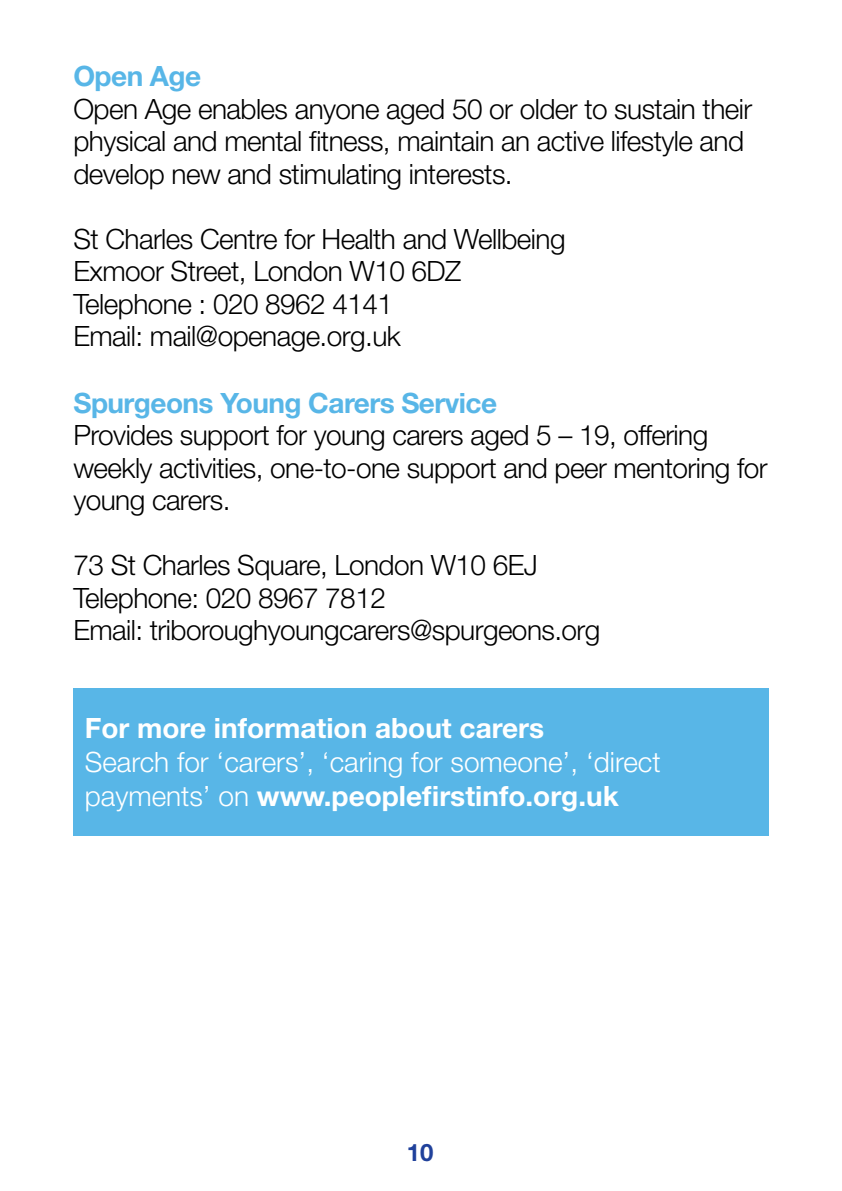
<style>
.page{position:relative;width:842px;height:1191px;background:#fff}
.page>*{position:absolute;margin:0;border:0;box-sizing:border-box;transform-origin:0 0}
.t1{font:300 28px/32.6px "Helvetica Neue LT Std";letter-spacing:-.02em;color:#000}
.t2{font:300 28px/34px "Helvetica Neue LT Std";color:#fff}
.t3{font:700 28px "Helvetica Neue LT Std";letter-spacing:-.02em;color:#58b6e7}
.t4{font:700 28px "Helvetica Neue LT Std";color:#fff}
.t5{font:700 24px "Helvetica Neue LT Std";color:#20419b}
.s1{font-weight:700}
</style>
<div class="page">
<div style="left:73px;top:688px;width:695px;height:147px;background:#58b6e7"></div>
<p class="t3" style="left:73px;top:59px;width:129px">Open Age</p>
<p class="t1" style="left:73px;top:92px;width:680px">Open Age enables anyone aged 50 or older to sustain their physical and mental fitness, maintain an active lifestyle and develop new and stimulating interests.</p>
<p class="t1" style="left:73px;top:222px;width:494px">St Charles Centre for Health and Wellbeing<br>Exmoor Street, London W10 6DZ<br>Telephone : 020 8962 4141<br>Email: mail@openage.org.uk</p>
<p class="t3" style="left:73px;top:385px;width:425px">Spurgeons Young Carers Service</p>
<p class="t1" style="left:73px;top:418px;width:696px">Provides support for young carers aged 5 – 19, offering weekly activities, one-to-one support and peer mentoring for young carers.</p>
<p class="t1" style="left:73px;top:548px;width:528px">73 St Charles Square, London W10 6EJ<br>Telephone: 020 8967 7812<br>Email: triboroughyoungcarers@spurgeons.org</p>
<p class="t4" style="left:85px;top:710px;width:461px">For more information about carers</p>
<p class="t2" style="left:85px;top:744px;width:577px">Search for ‘carers’, ‘caring for someone’, ‘direct payments’ on <span class="s1">www.peoplefirstinfo.org.uk</span></p>
<p class="t5" style="left:407px;top:1137px;width:28px">10</p>
</div>
